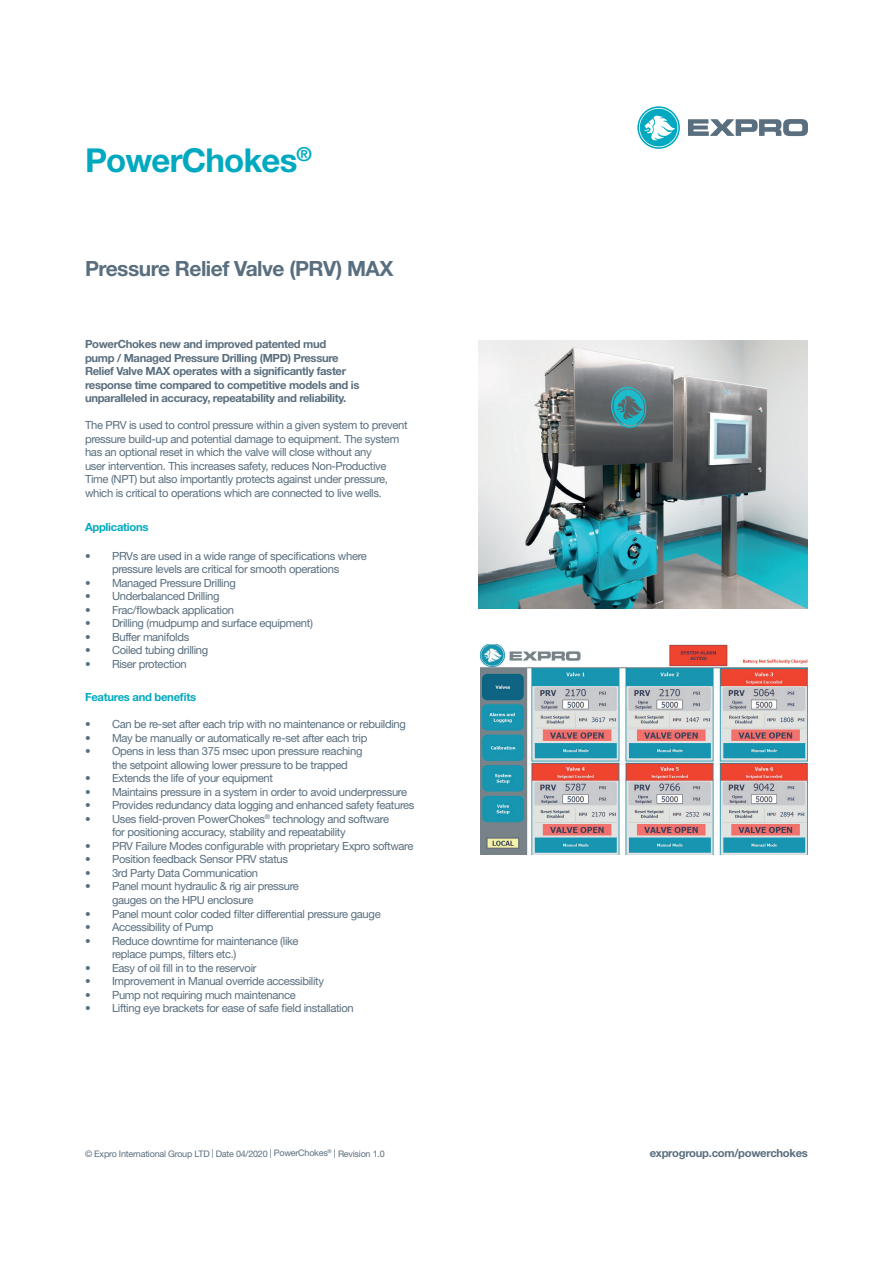
<style>
.page{position:relative;width:893px;height:1263px;background:#fff}
.page>*{position:absolute;margin:0;border:0;box-sizing:border-box;transform-origin:0 0}
.t1{font:700 33px "Helvetica Neue LT Std";letter-spacing:-.025em;color:#00a9bf}
.t2{font:700 21px "Helvetica Neue LT Std";letter-spacing:-.025em;color:#596e7e}
.t3{font:11.25px/13.5px "Helvetica Neue LT Std";letter-spacing:-.03em;color:#596e7e}
.t4{font:700 11.25px/13.5px "Helvetica Neue LT Std";letter-spacing:-.03em;color:#596e7e}
.t5{font:700 11.25px "Helvetica Neue LT Std";letter-spacing:-.025em;color:#00a9bf}
.t6{font:9px "Helvetica Neue LT Std";letter-spacing:-.025em;color:#596e7e}
</style>
<div class="page">
<svg style="left:688px;top:119px;width:120px;height:17px"></svg>
<svg style="left:637px;top:106px;width:43px;height:43px"></svg>
<img style="left:478px;top:340px;width:330px;height:269px">
<img style="left:480px;top:645px;width:328px;height:210px">
<div style="left:792px;top:639px;width:101px;height:14px;background:#fff"></div>
<p class="t1" style="left:85px;top:140px;width:228px">PowerChokes<sup>®</sup></p>
<p class="t2" style="left:85px;top:255px;width:310px">Pressure Relief Valve (PRV) MAX</p>
<p class="t4" style="left:85px;top:337px;width:276px">PowerChokes new and improved patented mud<br>pump / Managed Pressure Drilling (MPD) Pressure Relief Valve MAX operates with a significantly faster response time compared to competitive models and is unparalleled in accuracy, repeatability and reliability.</p>
<p class="t3" style="left:85px;top:418px;width:324px">The PRV is used to control pressure within a given system to prevent pressure build-up and potential damage to equipment. The system has an optional reset in which the valve will close without any<br>user intervention. This increases safety, reduces Non-Productive Time (NPT) but also importantly protects against under pressure, which is critical to operations which are connected to live wells.</p>
<p class="t5" style="left:85px;top:520px;width:65px">Applications</p>
<p class="t3" style="left:85px;top:549px;width:283px;text-align:center">• PRVs are used in a wide range of specifications where pressure levels are critical for smooth operations</p>
<p class="t3" style="left:85px;top:576px;width:152px">• Managed Pressure Drilling</p>
<p class="t3" style="left:85px;top:589px;width:136px">• Underbalanced Drilling</p>
<p class="t3" style="left:85px;top:603px;width:151px">• Frac/flowback application</p>
<p class="t3" style="left:85px;top:616px;width:229px">• Drilling (mudpump and surface equipment)</p>
<p class="t3" style="left:85px;top:630px;width:106px">• Buffer manifolds</p>
<p class="t3" style="left:85px;top:643px;width:125px">• Coiled tubing drilling</p>
<p class="t3" style="left:85px;top:657px;width:103px">• Riser protection</p>
<p class="t5" style="left:85px;top:690px;width:113px">Features and benefits</p>
<p class="t3" style="left:85px;top:717px;width:322px">• Can be re-set after each trip with no maintenance or rebuilding</p>
<p class="t3" style="left:85px;top:731px;width:284px">• May be manually or automatically re-set after each trip</p>
<p class="t3" style="left:112px;top:744px;width:252px;text-indent:-27px">• Opens in less than 375 msec upon pressure reaching the setpoint allowing lower pressure to be trapped</p>
<p class="t3" style="left:85px;top:771px;width:189px">• Extends the life of your equipment</p>
<p class="t3" style="left:85px;top:785px;width:324px">• Maintains pressure in a system in order to avoid underpressure</p>
<p class="t3" style="left:85px;top:798px;width:331px">• Provides redundancy data logging and enhanced safety features</p>
<p class="t3" style="left:112px;top:812px;width:279px;text-indent:-27px">• Uses field-proven PowerChokes<sup>®</sup> technology and software for positioning accuracy, stability and repeatability</p>
<p class="t3" style="left:85px;top:839px;width:330px">• PRV Failure Modes configurable with proprietary Expro software</p>
<p class="t3" style="left:85px;top:852px;width:205px">• Position feedback Sensor PRV status</p>
<p class="t3" style="left:85px;top:866px;width:175px">• 3rd Party Data Communication</p>
<p class="t3" style="left:112px;top:879px;width:188px;text-indent:-27px">• Panel mount hydraulic &amp; rig air pressure gauges on the HPU enclosure</p>
<p class="t3" style="left:85px;top:906px;width:297px">• Panel mount color coded filter differential pressure gauge</p>
<p class="t3" style="left:85px;top:920px;width:130px">• Accessibility of Pump</p>
<p class="t3" style="left:112px;top:933px;width:188px;text-indent:-27px">• Reduce downtime for maintenance (like replace pumps, filters etc.)</p>
<p class="t3" style="left:85px;top:960px;width:173px">• Easy of oil fill in to the reservoir</p>
<p class="t3" style="left:85px;top:974px;width:240px">• Improvement in Manual override accessibility</p>
<p class="t3" style="left:85px;top:987px;width:212px">• Pump not requiring much maintenance</p>
<p class="t3" style="left:85px;top:1001px;width:270px">• Lifting eye brackets for ease of safe field installation</p>
<p class="t6" style="left:85px;top:1148px;width:301px">© Expro International Group LTD | Date 04/2020 | PowerChokes<sup>®</sup> | Revision 1.0</p>
<p class="t4" style="left:650px;top:1146px;width:160px">exprogroup.com/powerchokes</p>
</div>
